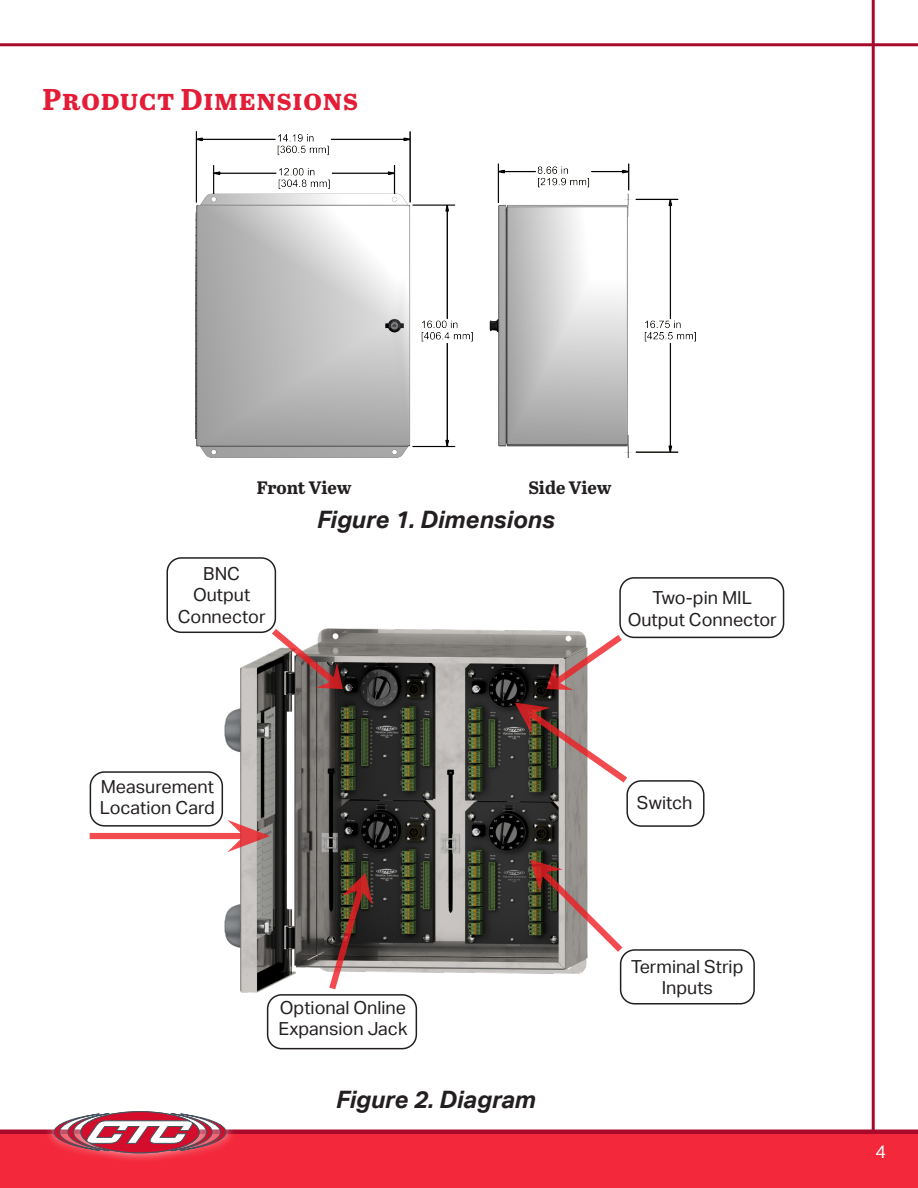
<style>
.page{position:relative;width:918px;height:1188px;background:#fff}
.page>*{position:absolute;margin:0;border:0;box-sizing:border-box;transform-origin:0 0}
.Heading{font:700 30px "Abril Text";letter-spacing:.02em;color:#e31c37}
.t1{font:italic 700 24px "Aktiv Grotesk";color:#231f20}
.t2{font:18px "Aktiv Grotesk";color:#231f20}
.t3{font:700 18px "Abril Text";color:#231f20}
.t4{font:18px "Aktiv Grotesk";color:#fff}
</style>
<div class="page">
<hr style="left:872px;top:0;width:3px;height:1188px;background:#a90a2b">
<div style="left:0;top:1134px;width:918px;height:54px;background:#f3293b"></div>
<hr style="left:0;top:1130px;width:918px;height:4px;background:#a90a2b">
<div style="left:45px;top:1102px;width:190px;height:61px;background:#fff;opacity:.75"></div>
<svg style="left:54px;top:1112px;width:172px;height:41px"></svg>
<hr style="left:0;top:43px;width:918px;height:3px;background:#a90a2b">
<img style="left:195px;top:132px;width:501px;height:326px">
<img style="left:224px;top:619px;width:364px;height:380px">
<div style="left:90px;top:771px;width:133px;height:56px;border:2px solid #231f20;border-radius:14px"></div>
<div style="left:267px;top:994px;width:150px;height:55px;border:2px solid #231f20;border-radius:14px"></div>
<div style="left:167px;top:557px;width:109px;height:76px;border:2px solid #231f20;border-radius:14px"></div>
<div style="left:619px;top:577px;width:165px;height:61px;border:2px solid #231f20;border-radius:14px"></div>
<div style="left:626px;top:780px;width:79px;height:47px;border:2px solid #231f20;border-radius:14px"></div>
<svg style="left:90px;top:820px;width:180px;height:32px"></svg>
<svg style="left:329px;top:873px;width:44px;height:116px;background:#6e524c"></svg>
<svg style="left:515px;top:703px;width:112px;height:80px"></svg>
<svg style="left:530px;top:859px;width:92px;height:93px"></svg>
<svg style="left:272px;top:629px;width:71px;height:60px"></svg>
<svg style="left:546px;top:635px;width:76px;height:55px"></svg>
<div style="left:620px;top:949px;width:135px;height:56px;border:2px solid #231f20;border-radius:14px"></div>
<p class="Heading" style="left:43px;top:77px;width:317px">Product Dimensions</p>
<p class="t3" style="left:257px;top:475px;width:96px">Front View</p>
<p class="t3" style="left:528px;top:475px;width:85px">Side View</p>
<p class="t2" style="left:203px;top:563px;width:38px">BNC</p>
<p class="t2" style="left:193px;top:585px;width:59px">Output</p>
<p class="t2" style="left:178px;top:606px;width:89px">Connector</p>
<p class="t1" style="left:317px;top:505px;width:239px">Figure 1. Dimensions</p>
<p class="t2" style="left:653px;top:587px;width:101px">Two-pin MIL</p>
<p class="t2" style="left:628px;top:609px;width:151px">Output Connector</p>
<p class="t2" style="left:101px;top:776px;width:115px">Measurement</p>
<p class="t2" style="left:100px;top:798px;width:116px">Location Card</p>
<p class="t2" style="left:280px;top:997px;width:128px">Optional Online</p>
<p class="t2" style="left:279px;top:1019px;width:130px">Expansion Jack</p>
<p class="t1" style="left:336px;top:1086px;width:201px">Figure 2. Diagram</p>
<p class="t2" style="left:637px;top:792px;width:57px">Switch</p>
<p class="t2" style="left:631px;top:956px;width:114px">Terminal Strip</p>
<p class="t2" style="left:662px;top:977px;width:53px">Inputs</p>
<p class="t4" style="left:875px;top:1142px;width:12px">4</p>
</div>
